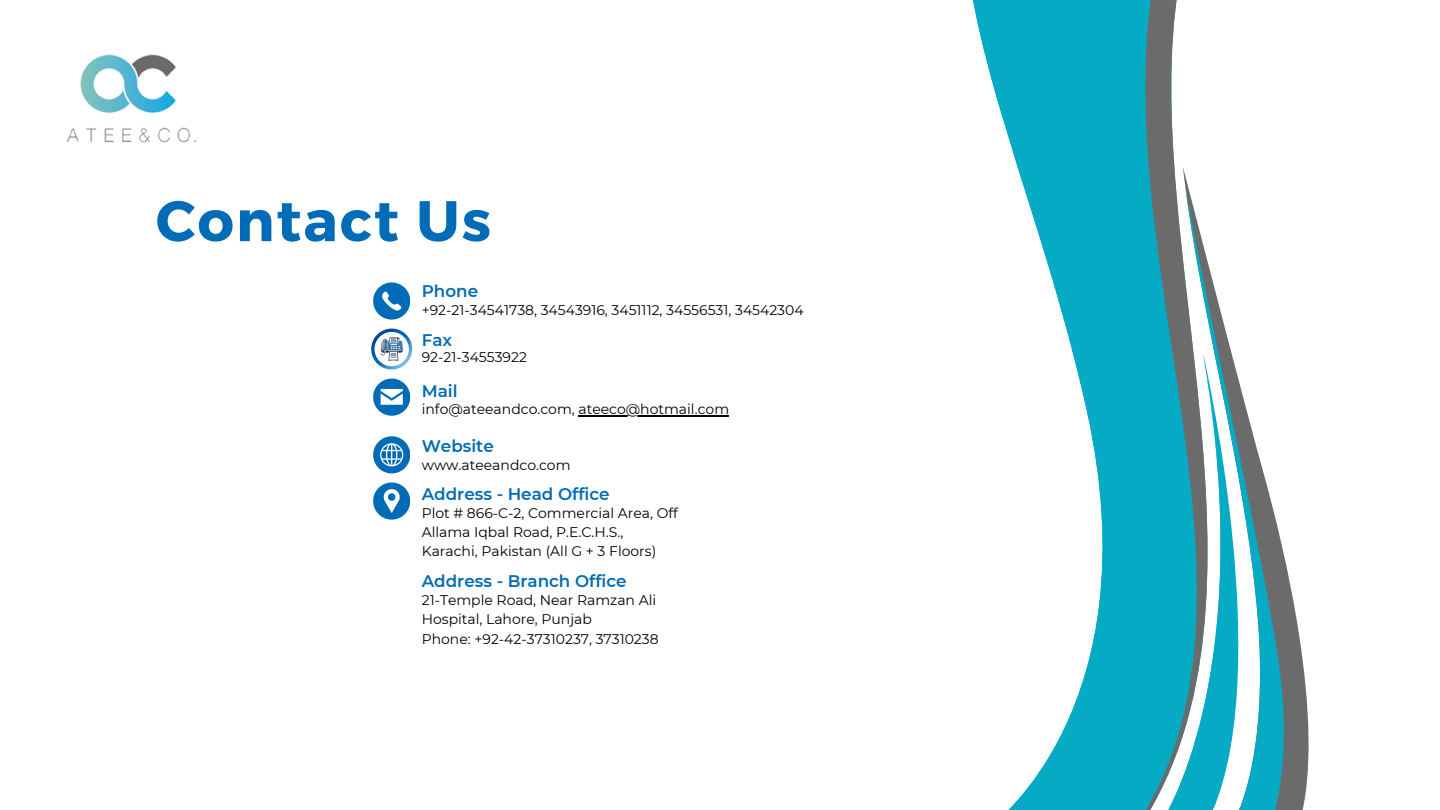
<style>
.page{position:relative;width:1440px;height:810px;background:#fff}
.page>*{position:absolute;margin:0;border:0;box-sizing:border-box;transform-origin:0 0}
.t1{font:700 57.2px "Montserrat";letter-spacing:.035em;color:#006bb6}
.t2{font:600 16.8px "Montserrat";color:#006bb6}
.t3{font:14px/19.3px "Montserrat";color:#010101}
</style>
<div class="page">
<hr style="left:578px;top:416px;width:151px;height:1px;background:#010101">
<svg style="left:373px;top:379px;width:37px;height:36px"></svg>
<svg style="left:373px;top:436px;width:37px;height:37px"></svg>
<svg style="left:373px;top:282px;width:37px;height:37px"></svg>
<svg style="left:373px;top:483px;width:37px;height:36px"></svg>
<svg style="left:973px;top:0;width:151px;height:810px"></svg>
<svg style="left:1124px;top:0;width:59px;height:810px;background:#2aa1b3"></svg>
<svg style="left:1183px;top:168px;width:126px;height:642px"></svg>
<svg style="left:1160px;top:354px;width:25px;height:456px;background:#1facc1"></svg>
<svg style="left:1185px;top:186px;width:108px;height:624px"></svg>
<svg style="left:371px;top:329px;width:41px;height:41px"></svg>
<img style="left:67px;top:54px;width:130px;height:89px">
<p class="t1" style="left:156px;top:184px;width:337px">Contact Us</p>
<h1 class="t2" style="left:422px;top:281px;width:58px">Phone</h1>
<p class="t3" style="left:422px;top:300px;width:383px">+92-21-34541738, 34543916, 3451112, 34556531, 34542304</p>
<p class="t2" style="left:422px;top:329px;width:32px">Fax</p>
<p class="t3" style="left:422px;top:348px;width:107px">92-21-34553922</p>
<h2 class="t2" style="left:422px;top:381px;width:37px">Mail</h2>
<p class="t3" style="left:422px;top:400px;width:309px">info@ateeandco.com, ateeco@hotmail.com</p>
<p class="t2" style="left:422px;top:436px;width:74px">Website</p>
<p class="t2" style="left:422px;top:484px;width:189px">Address - Head Office</p>
<p class="t3" style="left:422px;top:456px;width:150px">www.ateeandco.com</p>
<h2 class="t3" style="left:422px;top:503px;width:258px">Plot # 866-C-2, Commercial Area, Off<br>Allama Iqbal Road, P.E.C.H.S.,<br>Karachi, Pakistan (All G + 3 Floors)</h2>
<h2 class="t2" style="left:422px;top:571px;width:206px">Address - Branch Office</h2>
<p class="t3" style="left:422px;top:590px;width:236px">21-Temple Road, Near Ramzan Ali<br>Hospital, Lahore, Punjab</p>
<p class="t3" style="left:422px;top:629px;width:238px">Phone: +92-42-37310237, 37310238</p>
</div>
